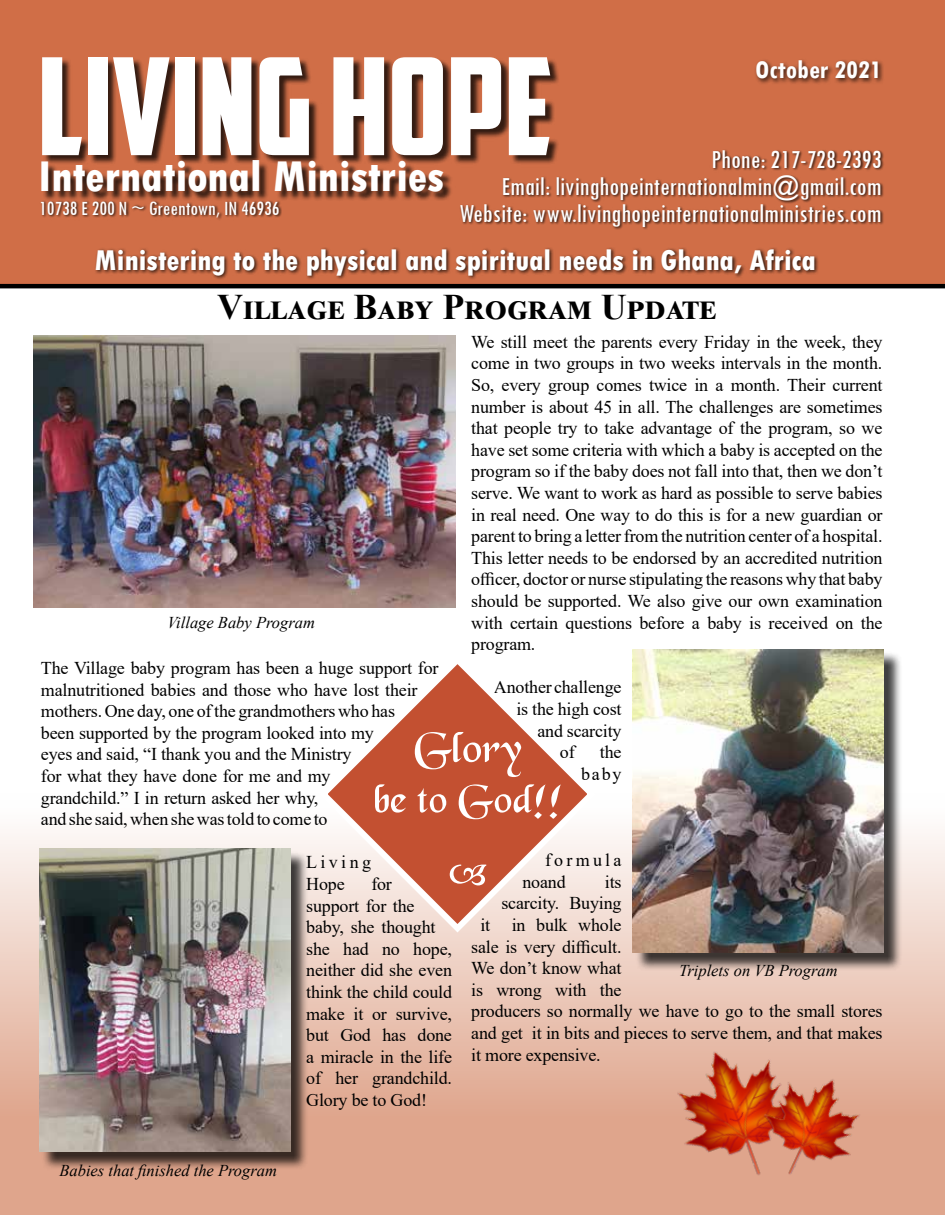
<style>
.page{position:relative;width:945px;height:1215px;background:#fff}
.page>*{position:absolute;margin:0;border:0;box-sizing:border-box;transform-origin:0 0}
.t1{font:135px "American Captain";color:#fff}
.t2{font:800 condensed 45px "Tw Cen";color:#fff}
.t3{font:700 36px "Times New Roman";letter-spacing:.03em;color:#000}
.t4{font:800 condensed 30px "Tw Cen";color:#fff}
.t5{font:condensed 27px/27px "Tw Cen";color:#fff;text-align:right}
.t6{font:700 condensed 27px "Tw Cen";color:#fff}
.t7{font:condensed 21px "Tw Cen";color:#fff}
.t8{font:18px/21.6px "Times New Roman";letter-spacing:-.01em;color:#000}
.t9{font:18px/21.6px "Times New Roman";letter-spacing:.18em;color:#000}
.t10{font:18px/21.6px "Times New Roman";letter-spacing:.185em;color:#000}
.t11{font:italic 16.5px "Times New Roman";color:#000}
</style>
<div class="page">
<svg style="left:0;top:793px;width:945px;height:422px;background:#e8c0af"></svg>
<div style="left:0;top:0;width:945px;height:284px;background:#d06e47"></div>
<div style="left:43px;top:59px;width:517px;height:143px;background:#000;opacity:.75"></div>
<hr style="left:0;top:284px;width:945px;height:4px;background:#000">
<div style="left:94px;top:247px;width:725px;height:33px;background:#000;opacity:.75"></div>
<div style="left:754px;top:58px;width:130px;height:27px;background:#000;opacity:.75"></div>
<div style="left:40px;top:200px;width:242px;height:21px;background:#000;opacity:.75"></div>
<div style="left:459px;top:149px;width:425px;height:81px;background:#000;opacity:.75"></div>
<div style="left:635px;top:652px;width:267px;height:319px;background:#000;opacity:.75"></div>
<img style="left:633px;top:649px;width:251px;height:303px">
<div style="left:41px;top:851px;width:268px;height:319px;background:#000;opacity:.75"></div>
<img style="left:39px;top:849px;width:251px;height:303px">
<img style="left:33px;top:335px;width:422px;height:273px">
<svg style="left:315px;top:664px;width:285px;height:273px"></svg>
<svg style="left:375px;top:784px;width:186px;height:35px"></svg>
<svg style="left:415px;top:732px;width:106px;height:45px"></svg>
<svg style="left:450px;top:865px;width:36px;height:20px"></svg>
<img style="left:648px;top:1023px;width:174px;height:182px">
<img style="left:742px;top:1052px;width:152px;height:155px">
<h1 class="t1" style="left:38px;top:25px;width:516px">LIVING HOPE</h1>
<h2 class="t2" style="left:38px;top:150px;width:408px">International Ministries</h2>
<h3 class="t6" style="left:755px;top:53px;width:128px">October 2021</h3>
<h3 class="t5" style="left:459px;top:146px;width:424px">Phone: 217-728-2393<br>Email: livinghopeinternationalmin@gmail.com<br>Website: www.livinghopeinternationalministries.com</h3>
<p class="t7" style="left:39px;top:195px;width:242px">10738 E 200 N ~ Greentown, IN 46936</p>
<h3 class="t4" style="left:95px;top:243px;width:723px">Ministering to the physical and spiritual needs in Ghana, Africa</h3>
<h3 class="t3" style="left:217px;top:281px;width:499px">Village Baby Program Update</h3>
<p class="t11" style="left:167px;top:611px;width:149px">Village Baby Program</p>
<p class="t8" style="left:41px;top:657px;width:399px">The Village baby program has been a huge support for malnutritioned babies and those who have lost their mothers. One day, one of the grandmothers who has<br>been supported by the program looked into my<br>eyes and said, “I thank you and the Ministry<br>for what they have done for me and my<br>grandchild.” I in return asked her why,<br>and she said, when she was told to come to</p>
<p class="t10" style="left:306px;top:851px;width:66px">Living<br>Hope</p>
<p class="t8" style="left:306px;top:873px;width:147px;text-indent:65px">for<br>support for the baby, she thought she had no hope, neither did she even think the child could make it or survive, but God has done a miracle in the life of her grandchild.<br>Glory be to God!</p>
<p class="t8" style="left:471px;top:330px;width:413px;text-align:justify">We still meet the parents every Friday in the week, they come in two groups in two weeks intervals in the month.<br>So, every group comes twice in a month. Their current number is about 45 in all. The challenges are sometimes that people try to take advantage of the program, so we have set some criteria with which a baby is accepted on the program so if the baby does not fall into that, then we don’t serve. We want to work as hard as possible to serve babies in real need. One way to do this is for a new guardian or parent to bring a letter from the nutrition center of a hospital.<br>This letter needs to be endorsed by an accredited nutrition officer, doctor or nurse stipulating the reasons why that baby should be supported. We also give our own examination with certain questions before a baby is received on the program.</p>
<p class="t8" style="left:494px;top:676px;width:129px">Another challenge</p>
<p class="t8" style="left:516px;top:698px;width:107px">is the high cost</p>
<p class="t8" style="left:537px;top:719px;width:86px">and scarcity</p>
<p class="t8" style="left:560px;top:741px;width:16px">of</p>
<p class="t8" style="left:581px;top:741px;width:42px;text-align:right">the baby</p>
<p class="t9" style="left:523px;top:849px;width:101px;text-indent:22px">formula noand</p>
<p class="t8" style="left:605px;top:870px;width:18px">its</p>
<p class="t8" style="left:501px;top:892px;width:122px">scarcity. Buying</p>
<p class="t8" style="left:480px;top:914px;width:143px">it in bulk whole</p>
<p class="t8" style="left:471px;top:935px;width:152px">sale is very difficult.</p>
<p class="t8" style="left:471px;top:957px;width:152px">We don’t know what</p>
<p class="t8" style="left:471px;top:978px;width:152px">is wrong with the</p>
<p class="t8" style="left:471px;top:1000px;width:413px">producers so normally we have to go to the small stores</p>
<p class="t8" style="left:471px;top:1022px;width:413px">and get it in bits and pieces to serve them, and that makes</p>
<p class="t8" style="left:471px;top:1043px;width:131px">it more expensive.</p>
<p class="t11" style="left:679px;top:960px;width:160px">Triplets on VB Program</p>
<p class="t11" style="left:59px;top:1159px;width:219px">Babies that finished the Program</p>
</div>
